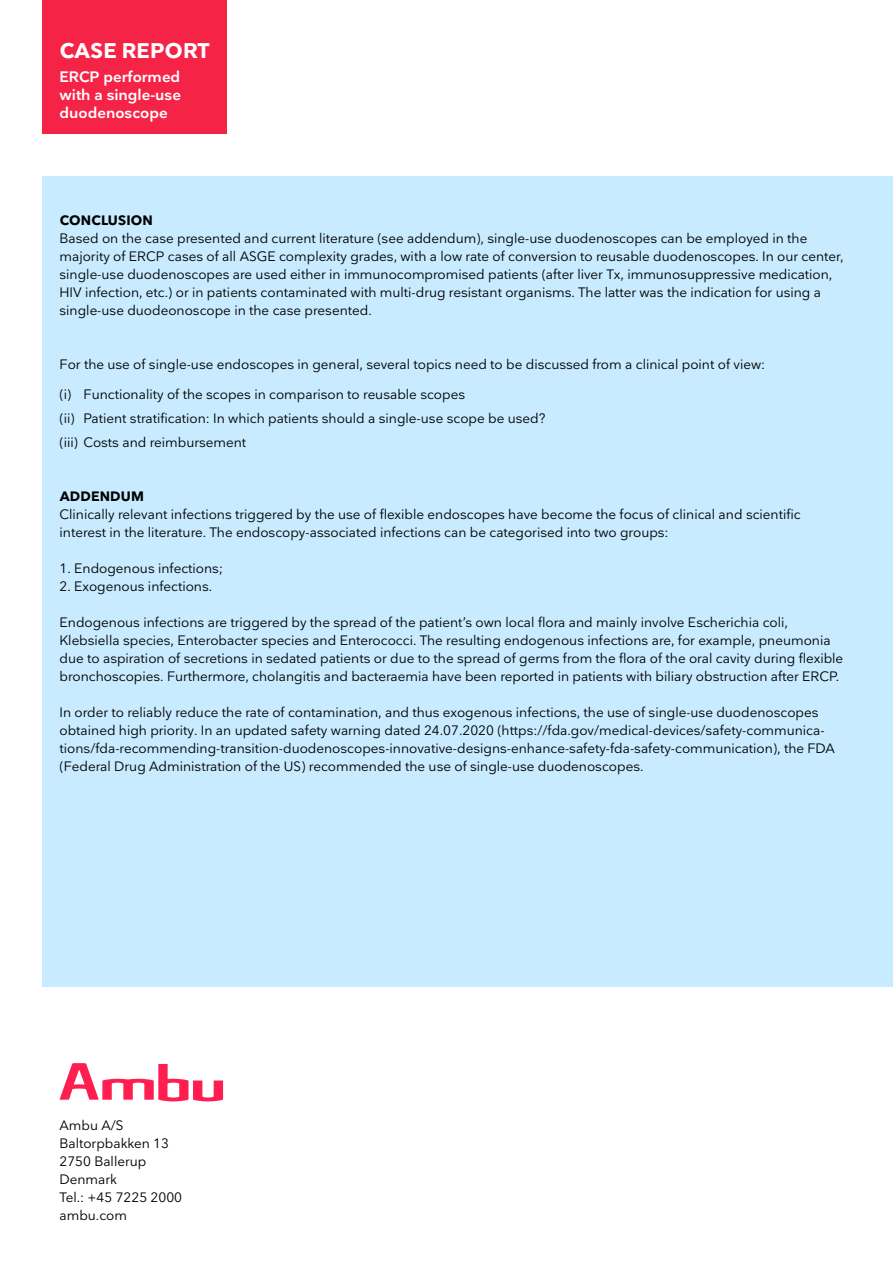
<style>
.page{position:relative;width:893px;height:1263px;background:#fff}
.page>*{position:absolute;margin:0;border:0;box-sizing:border-box;transform-origin:0 0}
.t1{font:700 21px "Nationale";letter-spacing:.01em;color:#fff}
.t2{font:600 15px/18px "Nationale";color:#fff;text-align:justify}
.Address{font:13.5px/18px "Nationale";color:#000}
.t3{font:700 13.5px "Nationale";letter-spacing:.01em;color:#000}
</style>
<div class="page">
<div style="left:43px;top:176px;width:850px;height:811px;background:#c8ebff"></div>
<svg style="left:60px;top:1063px;width:163px;height:38px"></svg>
<div style="left:43px;top:0;width:184px;height:134px;background:#f52346"></div>
<p class="t1" style="left:60px;top:38px;width:151px">CASE REPORT</p>
<p class="t2" style="left:60px;top:68px;width:123px">ERCP performed with a single-use duodenoscope</p>
<p class="t3" style="left:60px;top:211px;width:95px">CONCLUSION</p>
<p class="Address" style="left:60px;top:229px;width:786px">Based on the case presented and current literature (see addendum), single-use duodenoscopes can be employed in the majority of ERCP cases of all ASGE complexity grades, with a low rate of conversion to reusable duodenoscopes. In our center, single-use duodenoscopes are used either in immunocompromised patients (after liver Tx, immunosuppressive medication, HIV infection, etc.) or in patients contaminated with multi-drug resistant organisms. The latter was the indication for using a single-use duodeonoscope in the case presented.</p>
<p class="Address" style="left:60px;top:355px;width:707px">For the use of single-use endoscopes in general, several topics need to be discussed from a clinical point of view:</p>
<p class="Address" style="left:60px;top:385px;width:407px">(i) Functionality of the scopes in comparison to reusable scopes</p>
<p class="Address" style="left:60px;top:409px;width:487px">(ii) Patient stratification: In which patients should a single-use scope be used?</p>
<p class="Address" style="left:60px;top:433px;width:188px">(iii) Costs and reimbursement</p>
<p class="t3" style="left:60px;top:487px;width:86px">ADDENDUM</p>
<p class="Address" style="left:60px;top:505px;width:743px">Clinically relevant infections triggered by the use of flexible endoscopes have become the focus of clinical and scientific interest in the literature. The endoscopy-associated infections can be categorised into two groups:</p>
<p class="Address" style="left:60px;top:559px;width:165px">1. Endogenous infections;</p>
<p class="Address" style="left:60px;top:577px;width:154px">2. Exogenous infections.</p>
<p class="Address" style="left:60px;top:613px;width:785px">Endogenous infections are triggered by the spread of the patient’s own local flora and mainly involve Escherichia coli, Klebsiella species, Enterobacter species and Enterococci. The resulting endogenous infections are, for example, pneumonia due to aspiration of secretions in sedated patients or due to the spread of germs from the flora of the oral cavity during flexible bronchoscopies. Furthermore, cholangitis and bacteraemia have been reported in patients with biliary obstruction after ERCP.</p>
<p class="Address" style="left:60px;top:703px;width:777px">In order to reliably reduce the rate of contamination, and thus exogenous infections, the use of single-use duodenoscopes obtained high priority. In an updated safety warning dated 24.07.2020 (https://fda.gov/medical-devices/safety-communica&shy;tions/fda-recommending-transition-duodenoscopes-innovative-designs-enhance-safety-fda-safety-communication), the FDA (Federal Drug Administration of the US) recommended the use of single-use duodenoscopes.</p>
<p class="Address" style="left:60px;top:1116px;width:66px">Ambu A/S</p>
<p class="Address" style="left:60px;top:1134px;width:111px">Baltorpbakken 13</p>
<p class="Address" style="left:60px;top:1152px;width:88px">2750 Ballerup</p>
<p class="Address" style="left:60px;top:1170px;width:59px">Denmark</p>
<p class="Address" style="left:60px;top:1188px;width:124px">Tel.: +45 7225 2000</p>
<p class="Address" style="left:60px;top:1206px;width:69px">ambu.com</p>
</div>
